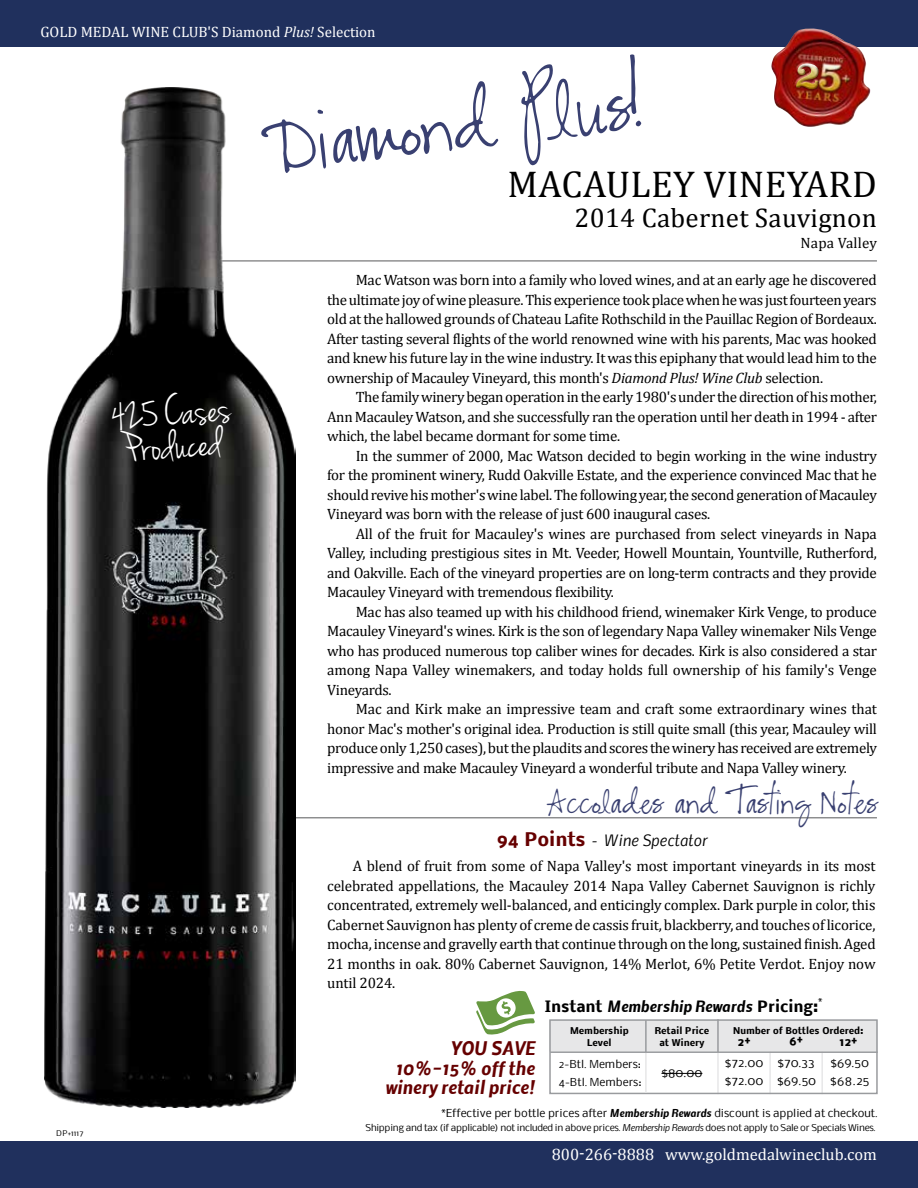
<style>
.page{position:relative;width:918px;height:1188px;background:#fff}
.page>*{position:absolute;margin:0;border:0;box-sizing:border-box;transform-origin:0 0}
.t1{font:79.5px "CK Alis Hand";color:#394071}
.t2{font:45px/33px "Jenna Sue";color:#fff}
.t3{font:37.5px "Cambria";letter-spacing:.01em;color:#000}
.t4{font:33px "CK Alis Hand";color:#394071}
.t5{font:27px "Cambria";letter-spacing:.01em;color:#000}
.t6{font:italic 700 18px/19.5px "Nobile";color:#600;text-align:right}
.t7{font:16.5px "Cambria";color:#fff}
.t8{font:15px/19.5px "Cambria";letter-spacing:-.02em;color:#000;text-align:justify}
.t9{font:15px "Cambria";color:#fff}
.t10{font:italic 700 15px "Nobile";color:#000}
.t11{font:italic 15px "Nobile";color:#000}
.t12{font:15px "Cambria";letter-spacing:.01em;color:#000}
.t13{font:12px/17.9px "Nobile";color:#000}
.t14{font:700 12px "Nobile";color:#000}
.t15{font:10.5px "Nobile";color:#000}
.t16{font:9px "Nobile";letter-spacing:-.03em;color:#000}
.t17{font:700 9px/12px "Nobile";color:#000;text-align:center}
.t18{font:7.5px "Nobile";color:#000}
.s1{font-style:italic}
.s2{font-weight:700;font-style:normal;font-size:18px;color:#600}
.s3{font-style:normal}
.s4{font-weight:700;font-style:italic}
</style>
<div class="page">
<div style="left:0;top:1141px;width:918px;height:47px;background:#20305d"></div>
<div style="left:549px;top:1020px;width:329px;height:31px;background:#e7e7e8"></div>
<hr style="left:661px;top:1073px;width:41px;height:1px;background:#000">
<hr style="left:769px;top:1051px;width:2px;height:43px;background:#e7e7e8">
<hr style="left:821px;top:1051px;width:2px;height:43px;background:#e7e7e8">
<hr style="left:717px;top:1019px;width:2px;height:33px;background:#999b9e">
<hr style="left:550px;top:1051px;width:328px;height:2px;background:#999b9e">
<hr style="left:717px;top:1053px;width:2px;height:41px;background:#e7e7e8">
<div style="left:549px;top:1019px;width:329px;height:75px;border:2px solid #999b9e"></div>
<hr style="left:645px;top:1020px;width:2px;height:32px;background:#999b9e">
<hr style="left:645px;top:1053px;width:2px;height:40px;background:#e7e7e8">
<div style="left:0;top:0;width:918px;height:47px;background:#20305d"></div>
<img style="left:771px;top:29px;width:100px;height:98px">
<img style="left:796px;top:63px;width:23px;height:27px">
<svg style="left:476px;top:991px;width:59px;height:44px"></svg>
<hr style="left:195px;top:261px;width:682px;height:1px;background:#58595b">
<hr style="left:282px;top:817px;width:595px;height:1px;background:#58595b">
<img style="left:45px;top:87px;width:251px;height:1020px">
<p class="t9" style="left:40px;top:23px;width:337px">GOLD MEDAL WINE CLUB'S Diamond <span class="s1">Plus!</span> Selection</p>
<p class="t18" style="left:57px;top:1128px;width:28px">DP+1117</p>
<h2 class="t2" style="left:110px;top:403px;width:121px;rotate:-5deg">425 Cases<br>Produced</h2>
<h1 class="t1" style="left:256px;top:100px;width:393px;rotate:-7deg">Diamond Plus!</h1>
<h3 class="t3" style="left:508px;top:162px;width:371px">MACAULEY VINEYARD</h3>
<h3 class="t5" style="left:575px;top:202px;width:304px">2014 Cabernet Sauvignon</h3>
<p class="t12" style="left:801px;top:234px;width:78px">Napa Valley</p>
<p class="t8" style="left:327px;top:270px;width:551px;text-indent:28px">Mac Watson was born into a family who loved wines, and at an early age he discovered the ultimate joy of wine pleasure. This experience took place when he was just fourteen years old at the hallowed grounds of Chateau Lafite Rothschild in the Pauillac Region of Bordeaux.<br>After tasting several flights of the world renowned wine with his parents, Mac was hooked and knew his future lay in the wine industry. It was this epiphany that would lead him to the ownership of Macauley Vineyard, this month's <span class="s1">Diamond Plus! Wine Club</span> selection.</p>
<p class="t8" style="left:327px;top:387px;width:551px;text-indent:28px">The family winery began operation in the early 1980's under the direction of his mother, Ann Macauley Watson, and she successfully ran the operation until her death in 1994 - after which, the label became dormant for some time.</p>
<p class="t8" style="left:327px;top:446px;width:551px;text-indent:28px">In the summer of 2000, Mac Watson decided to begin working in the wine industry for the prominent winery, Rudd Oakville Estate, and the experience convinced Mac that he should revive his mother's wine label. The following year, the second generation of Macauley Vineyard was born with the release of just 600 inaugural cases.</p>
<p class="t8" style="left:327px;top:524px;width:551px;text-indent:28px">All of the fruit for Macauley's wines are purchased from select vineyards in Napa Valley, including prestigious sites in Mt. Veeder, Howell Mountain, Yountville, Rutherford, and Oakville. Each of the vineyard properties are on long-term contracts and they provide Macauley Vineyard with tremendous flexibility.</p>
<p class="t8" style="left:327px;top:602px;width:551px;text-indent:28px">Mac has also teamed up with his childhood friend, winemaker Kirk Venge, to produce Macauley Vineyard's wines. Kirk is the son of legendary Napa Valley winemaker Nils Venge who has produced numerous top caliber wines for decades. Kirk is also considered a star among Napa Valley winemakers, and today holds full ownership of his family's Venge Vineyards.</p>
<p class="t8" style="left:327px;top:699px;width:551px;text-indent:28px">Mac and Kirk make an impressive team and craft some extraordinary wines that honor Mac's mother's original idea. Production is still quite small (this year, Macauley will produce only 1,250 cases), but the plaudits and scores the winery has received are extremely impressive and make Macauley Vineyard a wonderful tribute and Napa Valley winery.</p>
<h3 class="t4" style="left:547px;top:782px;width:332px">Accolades and Tasting Notes</h3>
<p class="t11" style="left:497px;top:829px;width:212px"><span class="s2">94 Points</span> - Wine Spectator</p>
<p class="t8" style="left:327px;top:856px;width:550px;text-indent:26px">A blend of fruit from some of Napa Valley's most important vineyards in its most celebrated appellations, the Macauley 2014 Napa Valley Cabernet Sauvignon is richly concentrated, extremely well-balanced, and enticingly complex. Dark purple in color, this Cabernet Sauvignon has plenty of creme de cassis fruit, blackberry, and touches of licorice, mocha, incense and gravelly earth that continue through on the long, sustained finish. Aged 21 months in oak. 80% Cabernet Sauvignon, 14% Merlot, 6% Petite Verdot. Enjoy now until 2024.</p>
<p class="t6" style="left:385px;top:1038px;width:151px">YOU SAVE<br>10%-15% off the winery retail price!</p>
<p class="t10" style="left:545px;top:994px;width:280px"><span class="s3">Instant</span> Membership Rewards <span class="s3">Pricing:</span><sup>*</sup></p>
<p class="t17" style="left:570px;top:1024px;width:60px">Membership</p>
<p class="t17" style="left:733px;top:1024px;width:132px">Number of Bottles Ordered:</p>
<p class="t17" style="left:587px;top:1036px;width:26px">Level</p>
<p class="t17" style="left:655px;top:1024px;width:56px">Retail Price at Winery</p>
<p class="t13" style="left:661px;top:1063px;width:42px">$80.00</p>
<p class="t14" style="left:738px;top:1031px;width:15px">2+</p>
<p class="t14" style="left:789px;top:1030px;width:15px">6+</p>
<p class="t14" style="left:839px;top:1031px;width:20px">12+</p>
<p class="t13" style="left:830px;top:1053px;width:40px">$69.50</p>
<p class="t13" style="left:725px;top:1053px;width:92px">$72.00 $70.33 $72.00</p>
<p class="t15" style="left:559px;top:1056px;width:84px">2-Btl. Members:</p>
<p class="t13" style="left:777px;top:1071px;width:94px">$69.50 $68.25</p>
<p class="t15" style="left:559px;top:1074px;width:84px">4-Btl. Members:</p>
<p class="t15" style="left:441px;top:1105px;width:438px">*Effective per bottle prices after <span class="s4">Membership Rewards</span> discount is applied at checkout.</p>
<p class="t16" style="left:366px;top:1120px;width:512px">Shipping and tax (if applicable) not included in above prices. <span class="s1">Membership Rewards</span> does not apply to Sale or Specials Wines.</p>
<p class="t7" style="left:552px;top:1144px;width:327px">800-266-8888 www.goldmedalwineclub.com</p>
</div>
